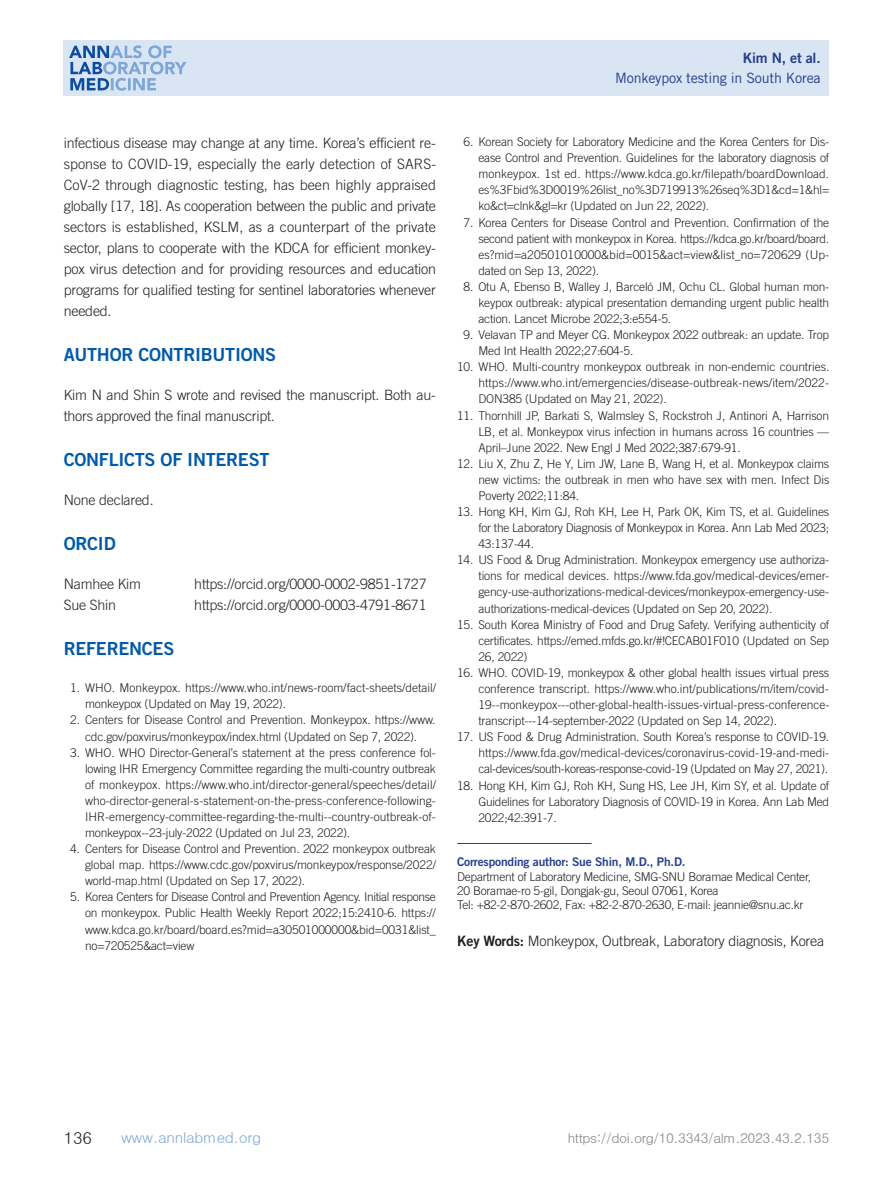
<style>
.page{position:relative;width:893px;height:1191px;background:#fff}
.page>*{position:absolute;margin:0;border:0;box-sizing:border-box;transform-origin:0 0}
.본문대제목{font:18px "Trade Gothic LT Std Bd 2";letter-spacing:-.015em;color:#015aaa}
.URL{font:16.5px "Dotum";color:#231f20}
.URL-2{font:15px "Dotum";letter-spacing:-.02em;color:#7ca7d8}
.본문_0{font:300 14.25px/21px "Trade Gothic LT Std";letter-spacing:-.015em;color:#231f20;text-align:justify}
.초록{font:300 14.25px "Trade Gothic LT Std";letter-spacing:-.015em;color:#231f20}
.하시라제목{font:14.25px "Trade Gothic LT Std";letter-spacing:-.015em;color:#253f8e}
.하시라이름{font:14.25px "Trade Gothic LT Std Bd 2";letter-spacing:-.015em;color:#253f8e}
.t1{font:13.5px "Dotum";letter-spacing:-.03em;color:#808285}
.참고문헌_1{font:300 12px/16px "Trade Gothic LT Std";letter-spacing:-.015em;color:#231f20;text-align:justify}
.참고문헌_2{font:300 12px/16px "Trade Gothic LT Std";letter-spacing:-.015em;color:#231f20;text-align:justify}
.교신저자{font:300 12px "Trade Gothic LT Std";letter-spacing:-.02em;color:#231f20}
.교신저자-2{font:12px "Trade Gothic LT Std Bd 2";letter-spacing:-.015em;color:#253f8e}
.s1{font-family:"Trade Gothic LT Std Bd 2";font-weight:400}
</style>
<div class="page">
<div style="left:64px;top:40px;width:765px;height:56px;background:#dae5f4"></div>
<svg style="left:69px;top:45px;width:118px;height:46px"></svg>
<hr style="left:457px;top:843px;width:134px;height:1px;background:#253f8e">
<p class="본문_0" style="left:64px;top:132px;width:374px">infectious disease may change at any time. Korea’s efficient re&shy;sponse to COVID-19, especially the early detection of SARS-CoV-2 through diagnostic testing, has been highly appraised globally [17, 18]. As cooperation between the public and private sectors is established, KSLM, as a counterpart of the private sector, plans to cooperate with the KDCA for efficient monkey&shy;pox virus detection and for providing resources and education programs for qualified testing for sentinel laboratories whenever needed.</p>
<p class="본문대제목" style="left:64px;top:343px;width:214px">AUTHOR CONTRIBUTIONS</p>
<p class="본문_0" style="left:64px;top:384px;width:374px">Kim N and Shin S wrote and revised the manuscript. Both au&shy;thors approved the final manuscript.</p>
<p class="본문대제목" style="left:64px;top:448px;width:207px">CONFLICTS OF INTEREST</p>
<p class="본문_0" style="left:64px;top:489px;width:91px">None declared.</p>
<p class="본문대제목" style="left:64px;top:532px;width:53px">ORCID</p>
<p class="본문_0" style="left:64px;top:573px;width:79px">Namhee Kim</p>
<p class="본문_0" style="left:194px;top:573px;width:234px">https://orcid.org/0000-0002-9851-1727</p>
<p class="본문_0" style="left:64px;top:594px;width:54px">Sue Shin</p>
<p class="본문_0" style="left:194px;top:594px;width:234px">https://orcid.org/0000-0003-4791-8671</p>
<p class="본문대제목" style="left:64px;top:637px;width:112px">REFERENCES</p>
<p class="참고문헌_1" style="left:85px;top:680px;width:352px;text-indent:-15px">1. WHO. Monkeypox. https://www.who.int/news-room/fact-sheets/detail/ monkeypox (Updated on May 19, 2022).</p>
<p class="참고문헌_1" style="left:70px;top:712px;width:367px;text-align:center">2. Centers for Disease Control and Prevention. Monkeypox. https://www. cdc.gov/poxvirus/monkeypox/index.html (Updated on Sep 7, 2022).</p>
<p class="참고문헌_1" style="left:85px;top:744px;width:353px;text-indent:-15px">3. WHO. WHO Director-General’s statement at the press conference fol&shy;lowing IHR Emergency Committee regarding the multi-country outbreak of monkeypox. https://www.who.int/director-general/speeches/detail/ who-director-general-s-statement-on-the-press-conference-following-IHR-emergency-committee-regarding-the-multi--country-outbreak-of&shy;monkeypox--23-july-2022 (Updated on Jul 23, 2022).</p>
<p class="참고문헌_1" style="left:85px;top:840px;width:352px;text-indent:-15px">4. Centers for Disease Control and Prevention. 2022 monkeypox outbreak global map. https://www.cdc.gov/poxvirus/monkeypox/response/2022/ world-map.html (Updated on Sep 17, 2022).</p>
<p class="참고문헌_1" style="left:85px;top:889px;width:352px;text-indent:-15px">5. Korea Centers for Disease Control and Prevention Agency. Initial response on monkeypox. Public Health Weekly Report 2022;15:2410-6. https:// www.kdca.go.kr/board/board.es?mid=a30501000000&amp;bid=0031&amp;list_ no=720525&amp;act=view</p>
<p class="하시라이름" style="left:743px;top:49px;width:79px">Kim N, et al.</p>
<p class="하시라제목" style="left:615px;top:69px;width:207px">Monkeypox testing in South Korea</p>
<p class="참고문헌_1" style="left:478px;top:134px;width:352px;text-indent:-15px">6. Korean Society for Laboratory Medicine and the Korea Centers for Dis&shy;ease Control and Prevention. Guidelines for the laboratory diagnosis of monkeypox. 1st ed. https://www.kdca.go.kr/filepath/boardDownload. es%3Fbid%3D0019%26list_no%3D719913%26seq%3D1&amp;cd=1&amp;hl= ko&amp;ct=clnk&amp;gl=kr (Updated on Jun 22, 2022).</p>
<p class="참고문헌_1" style="left:478px;top:214px;width:352px;text-indent:-15px">7. Korea Centers for Disease Control and Prevention. Confirmation of the second patient with monkeypox in Korea. https://kdca.go.kr/board/board. es?mid=a20501010000&amp;bid=0015&amp;act=view&amp;list_no=720629 (Up&shy;dated on Sep 13, 2022).</p>
<p class="참고문헌_1" style="left:478px;top:278px;width:352px;text-indent:-15px">8. Otu A, Ebenso B, Walley J, Barceló JM, Ochu CL. Global human mon&shy;keypox outbreak: atypical presentation demanding urgent public health action. Lancet Microbe 2022;3:e554-5.</p>
<p class="참고문헌_1" style="left:478px;top:327px;width:352px;text-indent:-15px">9. Velavan TP and Meyer CG. Monkeypox 2022 outbreak: an update. Trop<br>Med Int Health 2022;27:604-5.</p>
<p class="참고문헌_2" style="left:478px;top:359px;width:353px;text-indent:-21px">10. WHO. Multi-country monkeypox outbreak in non-endemic countries. https://www.who.int/emergencies/disease-outbreak-news/item/2022- DON385 (Updated on May 21, 2022).</p>
<p class="참고문헌_2" style="left:478px;top:407px;width:352px;text-indent:-21px">11. Thornhill JP, Barkati S, Walmsley S, Rockstroh J, Antinori A, Harrison LB, et al. Monkeypox virus infection in humans across 16 countries — April–June 2022. New Engl J Med 2022;387:679-91.</p>
<p class="참고문헌_2" style="left:478px;top:455px;width:352px;text-indent:-21px">12. Liu X, Zhu Z, He Y, Lim JW, Lane B, Wang H, et al. Monkeypox claims new victims: the outbreak in men who have sex with men. Infect Dis Poverty 2022;11:84.</p>
<p class="참고문헌_2" style="left:478px;top:503px;width:352px;text-indent:-21px">13. Hong KH, Kim GJ, Roh KH, Lee H, Park OK, Kim TS, et al. Guidelines for the Laboratory Diagnosis of Monkeypox in Korea. Ann Lab Med 2023; 43:137-44.</p>
<p class="참고문헌_2" style="left:478px;top:552px;width:352px;text-indent:-21px">14. US Food &amp; Drug Administration. Monkeypox emergency use authoriza&shy;tions for medical devices. https://www.fda.gov/medical-devices/emer&shy;gency-use-authorizations-medical-devices/monkeypox-emergency-use&shy;authorizations-medical-devices (Updated on Sep 20, 2022).</p>
<p class="참고문헌_2" style="left:478px;top:616px;width:352px;text-indent:-21px">15. South Korea Ministry of Food and Drug Safety. Verifying authenticity of certificates. https://emed.mfds.go.kr/#!CECAB01F010 (Updated on Sep 26, 2022)</p>
<p class="참고문헌_2" style="left:478px;top:664px;width:352px;text-indent:-21px">16. WHO. COVID-19, monkeypox &amp; other global health issues virtual press conference transcript. https://www.who.int/publications/m/item/covid-19--monkeypox---other-global-health-issues-virtual-press-conference&shy;transcript---14-september-2022 (Updated on Sep 14, 2022).</p>
<p class="참고문헌_2" style="left:478px;top:729px;width:352px;text-indent:-21px">17. US Food &amp; Drug Administration. South Korea’s response to COVID-19. https://www.fda.gov/medical-devices/coronavirus-covid-19-and-medi&shy;cal-devices/south-koreas-response-covid-19 (Updated on May 27, 2021).</p>
<p class="참고문헌_2" style="left:478px;top:777px;width:352px;text-indent:-21px">18. Hong KH, Kim GJ, Roh KH, Sung HS, Lee JH, Kim SY, et al. Update of Guidelines for Laboratory Diagnosis of COVID-19 in Korea. Ann Lab Med 2022;42:391-7.</p>
<p class="교신저자-2" style="left:457px;top:854px;width:230px">Corresponding author: Sue Shin, M.D., Ph.D.</p>
<p class="교신저자" style="left:457px;top:869px;width:356px">Department of Laboratory Medicine, SMG-SNU Boramae Medical Center,</p>
<p class="교신저자" style="left:457px;top:883px;width:263px">20 Boramae-ro 5-gil, Dongjak-gu, Seoul 07061, Korea</p>
<p class="교신저자" style="left:457px;top:898px;width:348px">Tel: +82-2-870-2602, Fax: +82-2-870-2630, E-mail: jeannie@snu.ac.kr</p>
<p class="초록" style="left:457px;top:932px;width:369px"><span class="s1">Key Words:</span> Monkeypox, Outbreak, Laboratory diagnosis, Korea</p>
<p class="URL" style="left:64px;top:1129px;width:30px">136</p>
<p class="URL-2" style="left:121px;top:1130px;width:142px">www.annlabmed.org</p>
<p class="t1" style="left:568px;top:1131px;width:263px">https://doi.org/10.3343/alm.2023.43.2.135</p>
</div>
